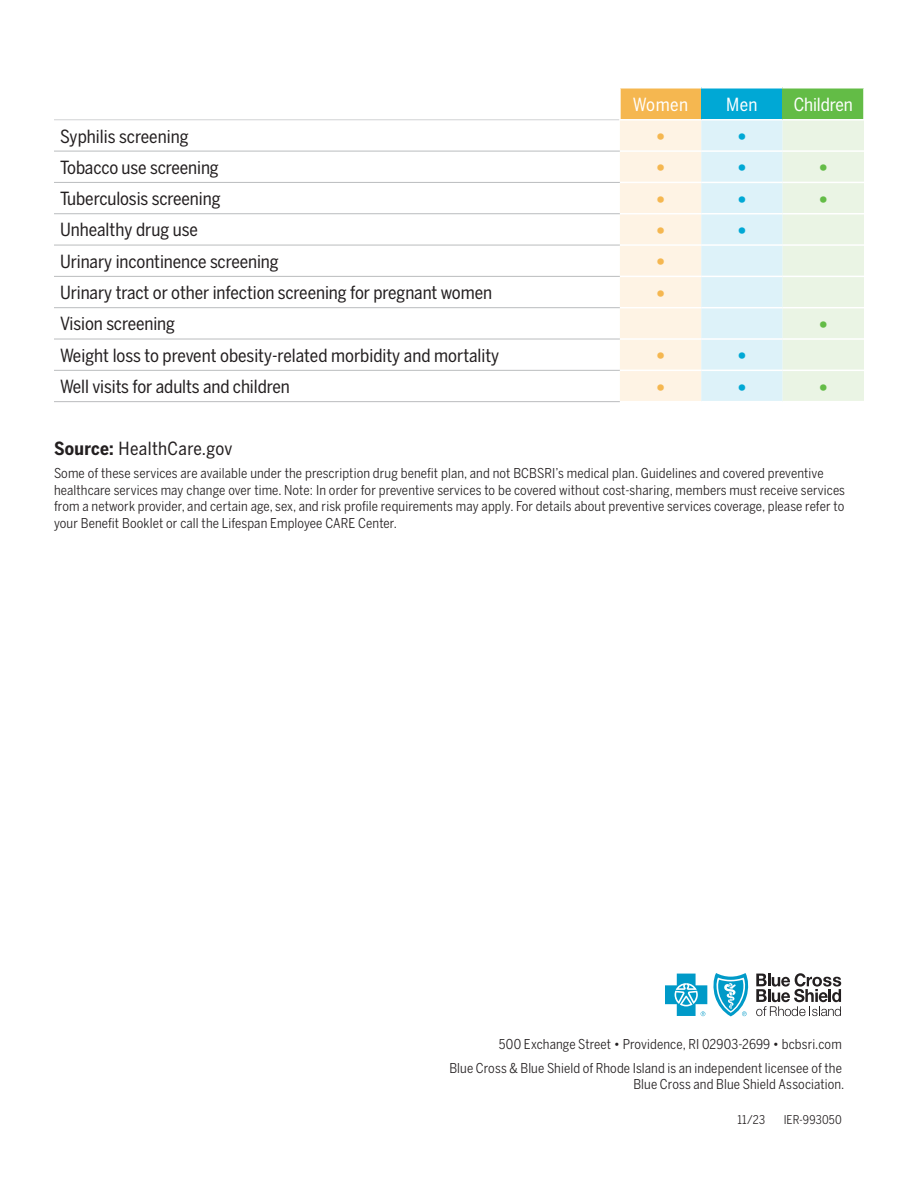
<style>
.page{position:relative;width:918px;height:1188px;background:#fff}
.page>*{position:absolute;margin:0;border:0;box-sizing:border-box;transform-origin:0 0}
.t1{font:27px "Benton Sans Cond";color:#f5b750}
.t2{font:27px "Benton Sans Cond";color:#00a8d5}
.t3{font:27px "Benton Sans Cond";color:#63bc46}
.t4{font:18px "Benton Sans Cond";letter-spacing:-.005em;color:#231f20}
.t5{font:18px "Benton Sans Cond";letter-spacing:.02em;color:#231f20}
.t6{font:18px "Benton Sans Cond";letter-spacing:-.005em;color:#fff}
.t7{font:13.5px/16.5px "Benton Sans Cond";letter-spacing:.01em;color:#231f20;text-align:right}
.t8{font:12px "Benton Sans Cond";letter-spacing:.015em;color:#231f20}
.s1{font-weight:700}
</style>
<div class="page">
<svg style="left:665px;top:974px;width:42px;height:42px"></svg>
<svg style="left:713px;top:973px;width:36px;height:43px"></svg>
<svg style="left:756px;top:973px;width:85px;height:43px"></svg>
<div style="left:620px;top:88px;width:81px;height:32px;background:#f5b750"></div>
<div style="left:701px;top:88px;width:82px;height:32px;background:#00a8d5"></div>
<div style="left:783px;top:88px;width:81px;height:32px;background:#63bc46"></div>
<svg style="left:620px;top:121px;width:244px;height:280px;background:#ecf3eb"></svg>
<hr style="left:54px;top:151px;width:566px;height:1px;background:#babcbe">
<hr style="left:54px;top:182px;width:566px;height:1px;background:#babcbe">
<hr style="left:54px;top:213px;width:566px;height:1px;background:#babcbe">
<hr style="left:54px;top:245px;width:566px;height:1px;background:#babcbe">
<hr style="left:54px;top:276px;width:566px;height:1px;background:#babcbe">
<hr style="left:54px;top:307px;width:566px;height:1px;background:#babcbe">
<hr style="left:54px;top:339px;width:566px;height:1px;background:#babcbe">
<hr style="left:54px;top:370px;width:566px;height:1px;background:#babcbe">
<hr style="left:54px;top:401px;width:566px;height:1px;background:#babcbe">
<hr style="left:619px;top:88px;width:2px;height:31px;background:#fff">
<hr style="left:863px;top:88px;width:2px;height:31px;background:#fff">
<hr style="left:619px;top:119px;width:82px;height:2px;background:#fff">
<hr style="left:701px;top:119px;width:82px;height:2px;background:#fff">
<hr style="left:783px;top:119px;width:82px;height:2px;background:#fff">
<hr style="left:54px;top:119px;width:565px;height:1px;background:#d1d3d4">
<hr style="left:620px;top:150px;width:81px;height:2px;background:#fff">
<hr style="left:701px;top:150px;width:82px;height:2px;background:#fff">
<hr style="left:783px;top:150px;width:81px;height:2px;background:#fff">
<hr style="left:620px;top:182px;width:81px;height:1px;background:#fff">
<hr style="left:701px;top:182px;width:82px;height:1px;background:#fff">
<hr style="left:783px;top:182px;width:81px;height:1px;background:#fff">
<hr style="left:620px;top:213px;width:81px;height:1px;background:#fff">
<hr style="left:701px;top:213px;width:82px;height:1px;background:#fff">
<hr style="left:783px;top:213px;width:81px;height:1px;background:#fff">
<hr style="left:620px;top:244px;width:81px;height:2px;background:#fff">
<hr style="left:701px;top:244px;width:82px;height:2px;background:#fff">
<hr style="left:783px;top:244px;width:81px;height:2px;background:#fff">
<hr style="left:620px;top:276px;width:81px;height:1px;background:#fff">
<hr style="left:701px;top:276px;width:82px;height:1px;background:#fff">
<hr style="left:783px;top:276px;width:81px;height:1px;background:#fff">
<hr style="left:620px;top:307px;width:81px;height:1px;background:#fff">
<hr style="left:701px;top:307px;width:82px;height:1px;background:#fff">
<hr style="left:783px;top:307px;width:81px;height:1px;background:#fff">
<hr style="left:620px;top:338px;width:81px;height:2px;background:#fff">
<hr style="left:701px;top:338px;width:82px;height:2px;background:#fff">
<hr style="left:783px;top:338px;width:81px;height:2px;background:#fff">
<hr style="left:620px;top:370px;width:81px;height:1px;background:#fff">
<hr style="left:701px;top:370px;width:82px;height:1px;background:#fff">
<hr style="left:783px;top:370px;width:81px;height:1px;background:#fff">
<p class="t6" style="left:633px;top:94px;width:57px">Women</p>
<p class="t6" style="left:726px;top:94px;width:33px">Men</p>
<p class="t6" style="left:794px;top:94px;width:61px">Children</p>
<p class="t4" style="left:60px;top:126px;width:130px">Syphilis screening</p>
<p class="t1" style="left:654px;top:121px;width:14px">•</p>
<p class="t2" style="left:736px;top:121px;width:14px">•</p>
<p class="t4" style="left:60px;top:157px;width:160px">Tobacco use screening</p>
<p class="t1" style="left:654px;top:152px;width:14px">•</p>
<p class="t2" style="left:736px;top:152px;width:14px">•</p>
<p class="t3" style="left:817px;top:152px;width:14px">•</p>
<p class="t4" style="left:60px;top:188px;width:162px">Tuberculosis screening</p>
<p class="t1" style="left:654px;top:183px;width:14px">•</p>
<p class="t2" style="left:736px;top:183px;width:14px">•</p>
<p class="t3" style="left:817px;top:183px;width:14px">•</p>
<p class="t4" style="left:60px;top:219px;width:140px">Unhealthy drug use</p>
<p class="t1" style="left:654px;top:215px;width:14px">•</p>
<p class="t2" style="left:736px;top:215px;width:14px">•</p>
<p class="t4" style="left:60px;top:251px;width:220px">Urinary incontinence screening</p>
<p class="t1" style="left:654px;top:246px;width:14px">•</p>
<p class="t4" style="left:60px;top:282px;width:434px">Urinary tract or other infection screening for pregnant women</p>
<p class="t1" style="left:654px;top:277px;width:14px">•</p>
<p class="t4" style="left:60px;top:313px;width:117px">Vision screening</p>
<p class="t3" style="left:817px;top:308px;width:14px">•</p>
<p class="t4" style="left:60px;top:345px;width:441px">Weight loss to prevent obesity-related morbidity and mortality</p>
<p class="t1" style="left:654px;top:340px;width:14px">•</p>
<p class="t2" style="left:736px;top:340px;width:14px">•</p>
<p class="t4" style="left:60px;top:376px;width:231px">Well visits for adults and children</p>
<p class="t1" style="left:654px;top:371px;width:14px">•</p>
<p class="t2" style="left:736px;top:371px;width:14px">•</p>
<p class="t3" style="left:817px;top:371px;width:14px">•</p>
<p class="t5" style="left:54px;top:438px;width:180px"><span class="s1">Source:</span> HealthCare.gov</p>
<p class="t7" style="left:54px;top:465px;width:793px;text-align:left">Some of these services are available under the prescription drug benefit plan, and not BCBSRI’s medical plan. Guidelines and covered preventive healthcare services may change over time. Note: In order for preventive services to be covered without cost-sharing, members must receive services from a network provider, and certain age, sex, and risk profile requirements may apply. For details about preventive services coverage, please refer to your Benefit Booklet or call the Lifespan Employee CARE Center.</p>
<p class="t7" style="left:499px;top:1036px;width:344px">500 Exchange Street • Providence, RI 02903-2699 • bcbsri.com</p>
<p class="t7" style="left:449px;top:1060px;width:397px">Blue Cross &amp; Blue Shield of Rhode Island is an independent licensee of the<br>Blue Cross and Blue Shield Association.</p>
<p class="t8" style="left:738px;top:1113px;width:29px">11/23</p>
<p class="t8" style="left:784px;top:1113px;width:60px">IER-993050</p>
</div>
